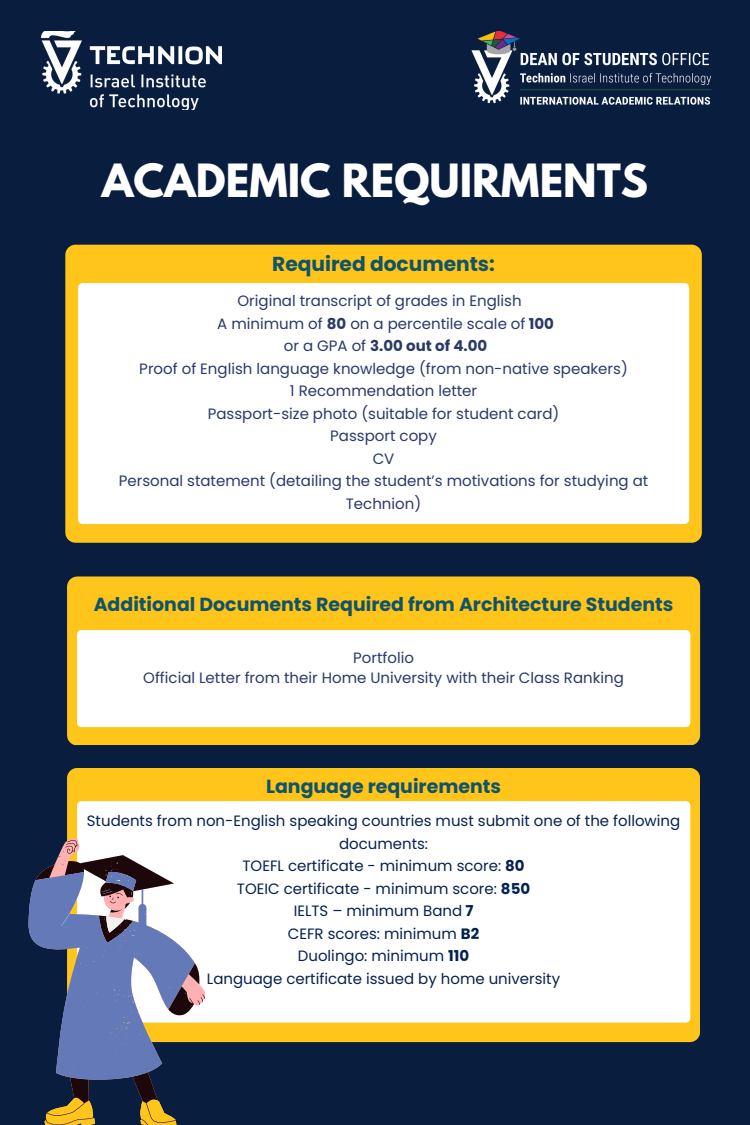
<style>
.page{position:relative;width:750px;height:1125px;background:#091e3f}
.page>*{position:absolute;margin:0;border:0;box-sizing:border-box;transform-origin:0 0}
.t1{font:700 40.62px "League Spartan";color:#fff}
.t2{font:700 20.12px "Poppins";color:#11536b}
.t3{font:700 19px "Poppins";color:#11536b}
.t4{font:15px/22.5px "Poppins";color:#293969;text-align:center}
.t5{font:15px/22.5px "Poppins";color:#05224f;text-align:center}
.t6{font:700 15px "Poppins";color:#293969}
.s1{font-weight:700}
.s2{font-weight:400}
</style>
<div class="page">
<div style="left:67px;top:577px;width:633px;height:168px;background:#ffc51a"></div>
<div style="left:77px;top:630px;width:613px;height:97px;background:#fff"></div>
<div style="left:65px;top:245px;width:637px;height:298px;background:#ffc51a"></div>
<div style="left:78px;top:283px;width:611px;height:241px;background:#fff"></div>
<div style="left:67px;top:768px;width:633px;height:274px;background:#ffc51a"></div>
<div style="left:77px;top:801px;width:613px;height:222px;background:#fff"></div>
<svg style="left:43px;top:839px;width:162px;height:286px"></svg>
<svg style="left:28px;top:871px;width:167px;height:209px;fill:#6479b8"></svg>
<svg style="left:61px;top:889px;width:71px;height:44px;background:#a59db1"></svg>
<img style="left:42px;top:31px;width:179px;height:79px">
<img style="left:471px;top:31px;width:241px;height:74px">
<p class="t1" style="left:102px;top:161px;width:548px">ACADEMIC REQUIRMENTS</p>
<p class="t2" style="left:272px;top:250px;width:224px">Required documents:</p>
<p class="t4" style="left:237px;top:290px;width:286px">Original transcript of grades in English</p>
<p class="t4" style="left:217px;top:312px;width:338px">A minimum of <span class="s1">80</span> on a percentile scale of <span class="s1">100</span></p>
<p class="t6" style="left:284px;top:336px;width:205px"><span class="s2">or a GPA of</span> 3.00 out of 4.00</p>
<p class="t4" style="left:139px;top:357px;width:490px">Proof of English language knowledge (from non-native speakers)</p>
<p class="t4" style="left:290px;top:380px;width:189px">1 Recommendation letter</p>
<h2 class="t4" style="left:208px;top:402px;width:353px">Passport-size photo (suitable for student card)</h2>
<p class="t4" style="left:330px;top:425px;width:108px">Passport copy</p>
<p class="t4" style="left:373px;top:447px;width:23px">CV</p>
<p class="t4" style="left:119px;top:470px;width:531px">Personal statement (detailing the student’s motivations for studying at<br>Technion)</p>
<p class="t3" style="left:94px;top:591px;width:581px">Additional Documents Required from Architecture Students</p>
<p class="t4" style="left:353px;top:646px;width:62px">Portfolio</p>
<p class="t4" style="left:143px;top:667px;width:482px">Official Letter from their Home University with their Class Ranking</p>
<p class="t3" style="left:266px;top:774px;width:237px">Language requirements</p>
<h1 class="t5" style="left:87px;top:810px;width:595px">Students from non-English speaking countries must submit one of the following documents:</h1>
<p class="t5" style="left:242px;top:855px;width:284px">TOEFL certificate - minimum score: <span class="s1">80</span></p>
<p class="t5" style="left:237px;top:877px;width:295px">TOEIC certificate - minimum score: <span class="s1">850</span></p>
<p class="t5" style="left:294px;top:900px;width:181px">IELTS – minimum Band <span class="s1">7</span></p>
<p class="t5" style="left:288px;top:922px;width:193px">CEFR scores: minimum <span class="s1">B2</span></p>
<p class="t5" style="left:298px;top:945px;width:173px">Duolingo: minimum <span class="s1">110</span></p>
<p class="t5" style="left:207px;top:967px;width:355px">Language certificate issued by home university</p>
</div>
